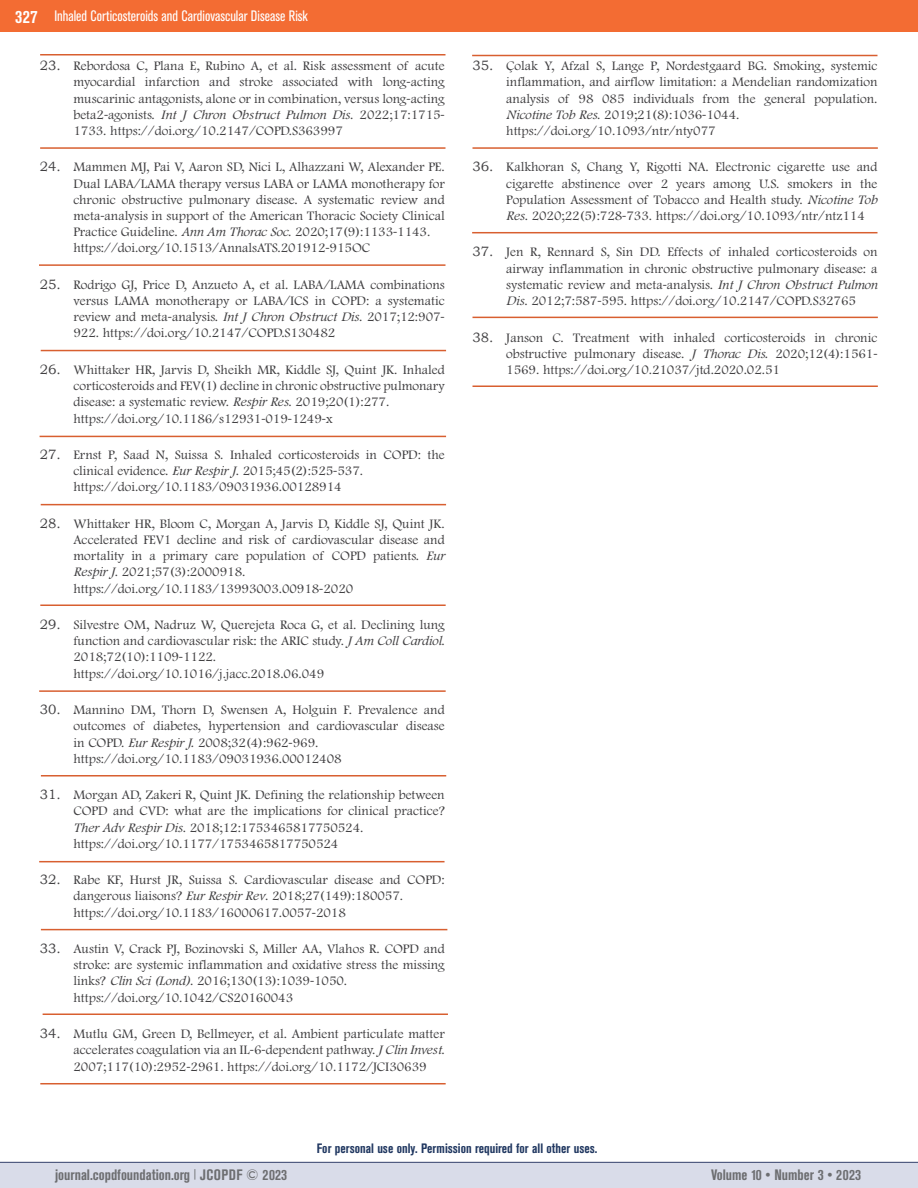
<style>
.page{position:relative;width:918px;height:1188px;background:#fff}
.page>*{position:absolute;margin:0;border:0;box-sizing:border-box;transform-origin:0 0}
.t1{font:700 condensed 15px "Akzidenz Grotesk BE";color:#6d6e71}
.t2{font:condensed 15px "Akzidenz Grotesk BE";color:#fff}
.t3{font:300 13.5px/16.2px "Footlight MT Pro";color:#414042}
.t4{font:700 condensed 13.5px "Akzidenz Grotesk BE";color:#213861}
.s1{font-weight:700;font-size:18px}
.s2{font-family:"Bookman Old Style";font-weight:400}
.s3{font-family:"Myriad Pro";font-weight:400}
.s4{font-style:italic}
</style>
<div class="page">
<div style="left:0;top:1162px;width:918px;height:26px;background:#d9dce9"></div>
<div style="left:0;top:0;width:918px;height:32px;background:#f36c33"></div>
<hr style="left:0;top:1162px;width:918px;height:1px;background:#34416b">
<hr style="left:39px;top:264px;width:407px;height:2px;background:#d85f30">
<hr style="left:40px;top:54px;width:406px;height:2px;background:#d85f30">
<hr style="left:40px;top:436px;width:406px;height:1px;background:#d85f30">
<hr style="left:41px;top:350px;width:405px;height:1px;background:#d85f30">
<hr style="left:41px;top:504px;width:405px;height:1px;background:#d85f30">
<hr style="left:39px;top:690px;width:407px;height:2px;background:#d85f30">
<hr style="left:40px;top:604px;width:406px;height:2px;background:#d85f30">
<hr style="left:40px;top:147px;width:406px;height:2px;background:#d85f30">
<hr style="left:41px;top:775px;width:405px;height:2px;background:#d85f30">
<hr style="left:39px;top:861px;width:406px;height:1px;background:#d85f30">
<hr style="left:41px;top:929px;width:406px;height:1px;background:#d85f30">
<hr style="left:43px;top:1014px;width:405px;height:1px;background:#d85f30">
<hr style="left:472px;top:55px;width:406px;height:1px;background:#d85f30">
<hr style="left:40px;top:1083px;width:406px;height:1px;background:#d85f30">
<hr style="left:472px;top:147px;width:406px;height:2px;background:#d85f30">
<hr style="left:472px;top:232px;width:406px;height:1px;background:#d85f30">
<hr style="left:472px;top:317px;width:406px;height:1px;background:#d85f30">
<hr style="left:472px;top:386px;width:406px;height:1px;background:#d85f30">
<p class="t2" style="left:15px;top:8px;width:294px"><span class="s1">327</span> Inhaled Corticosteroids and Cardiovascular Disease Risk</p>
<p class="t3" style="left:74px;top:58px;width:373px;text-align:justify;text-indent:-34px"><span class="s2">23.</span> Rebordosa C, Plana E, Rubino A, et al. Risk assessment of acute myocardial infarction and stroke associated with long<span class="s3">-</span>acting muscarinic antagonists, alone or in combination, versus long<span class="s3">-</span>acting beta2<span class="s3">-</span>agonists. <span class="s4">Int J Chron Obstruct Pulmon Dis</span>. 2022;17:1715<span class="s3">- </span>1733. https://doi.org/10.2147/COPD.S363997</p>
<p class="t3" style="left:74px;top:159px;width:373px;text-indent:-34px"><span class="s2">24.</span> Mammen MJ, Pai V, Aaron SD, Nici L, Alhazzani W, Alexander PE.<br>Dual LABA/LAMA therapy versus LABA or LAMA monotherapy for chronic obstructive pulmonary disease. A systematic review and meta<span class="s3">-</span>analysis in support of the American Thoracic Society Clinical Practice Guideline. <span class="s4">Ann Am Thorac Soc</span>. 2020;17(9):1133<span class="s3">-</span>1143. https://doi.org/10.1513/AnnalsATS.201912<span class="s3">-</span>915OC</p>
<p class="t3" style="left:74px;top:277px;width:373px;text-align:justify;text-indent:-34px"><span class="s2">25.</span> Rodrigo GJ, Price D, Anzueto A, et al. LABA/LAMA combinations versus LAMA monotherapy or LABA/ICS in COPD: a systematic review and meta<span class="s3">-</span>analysis. <span class="s4">Int J Chron Obstruct Dis</span>. 2017;12:907<span class="s3">- </span>922. https://doi.org/10.2147/COPD.S130482</p>
<p class="t3" style="left:74px;top:362px;width:373px;text-indent:-34px"><span class="s2">26.</span> Whittaker HR, Jarvis D, Sheikh MR, Kiddle SJ, Quint JK. Inhaled corticosteroids and FEV(1) decline in chronic obstructive pulmonary disease: a systematic review. <span class="s4">Respir Res</span>. 2019;20(1):277. https://doi.org/10.1186/s12931<span class="s3">-</span>019<span class="s3">-</span>1249<span class="s3">-</span>x</p>
<p class="t3" style="left:74px;top:447px;width:373px;text-indent:-34px"><span class="s2">27.</span> Ernst P, Saad N, Suissa S. Inhaled corticosteroids in COPD: the clinical evidence. <span class="s4">Eur Respir J</span>. 2015;45(2):525<span class="s3">-</span>537. https://doi.org/10.1183/09031936.00128914</p>
<p class="t3" style="left:74px;top:516px;width:373px;text-indent:-34px"><span class="s2">28.</span> Whittaker HR, Bloom C, Morgan A, Jarvis D, Kiddle SJ, Quint JK.<br>Accelerated FEV1 decline and risk of cardiovascular disease and mortality in a primary care population of COPD patients. <span class="s4">Eur Respir J</span>. 2021;57(3):2000918. https://doi.org/10.1183/13993003.00918<span class="s3">-</span>2020</p>
<p class="t3" style="left:74px;top:617px;width:373px;text-indent:-34px"><span class="s2">29.</span> Silvestre OM, Nadruz W, Querejeta Roca G, et al. Declining lung function and cardiovascular risk: the ARIC study. <span class="s4">J Am Coll Cardiol</span>.<br>2018;72(10):1109<span class="s3">-</span>1122. https://doi.org/10.1016/j.jacc.2018.06.049</p>
<p class="t3" style="left:74px;top:702px;width:373px;text-indent:-34px"><span class="s2">30.</span> Mannino DM, Thorn D, Swensen A, Holguin F. Prevalence and outcomes of diabetes, hypertension and cardiovascular disease in COPD. <span class="s4">Eur Respir J.</span> 2008;32(4):962<span class="s3">-</span>969. https://doi.org/10.1183/09031936.00012408</p>
<p class="t3" style="left:74px;top:787px;width:373px;text-indent:-34px"><span class="s2">31.</span> Morgan AD, Zakeri R, Quint JK. Defining the relationship between COPD and CVD: what are the implications for clinical practice?<br><span class="s4">Ther Adv Respir Dis</span>. 2018;12:1753465817750524. https://doi.org/10.1177/1753465817750524</p>
<p class="t3" style="left:74px;top:872px;width:373px;text-indent:-34px"><span class="s2">32.</span> Rabe KF, Hurst JR, Suissa S. Cardiovascular disease and COPD: dangerous liaisons? <span class="s4">Eur Respir Rev</span>. 2018;27(149):180057. https://doi.org/10.1183/16000617.0057<span class="s3">-</span>2018</p>
<p class="t3" style="left:74px;top:941px;width:373px;text-indent:-34px"><span class="s2">33.</span> Austin V, Crack PJ, Bozinovski S, Miller AA, Vlahos R. COPD and stroke: are systemic inflammation and oxidative stress the missing links? <span class="s4">Clin Sci (Lond)</span>. 2016;130(13):1039<span class="s3">-</span>1050. https://doi.org/10.1042/CS20160043</p>
<p class="t3" style="left:74px;top:1026px;width:373px;text-align:justify;text-indent:-34px"><span class="s2">34.</span> Mutlu GM, Green D, Bellmeyer, et al. Ambient particulate matter accelerates coagulation via an IL<span class="s3">-</span>6<span class="s3">-</span>dependent pathway. <span class="s4">J Clin Invest</span>.<br>2007;117(10):2952<span class="s3">-</span>2961. https://doi.org/10.1172/JCI30639</p>
<p class="t3" style="left:506px;top:58px;width:373px;text-indent:-34px"><span class="s2">35.</span> Çolak Y, Afzal S, Lange P, Nordestgaard BG. Smoking, systemic inflammation, and airflow limitation: a Mendelian randomization analysis of 98 085 individuals from the general population.<br><span class="s4">Nicotine Tob Res</span>. 2019;21(8):1036<span class="s3">-</span>1044. https://doi.org/10.1093/ntr/nty077</p>
<p class="t3" style="left:506px;top:159px;width:373px;text-align:justify;text-indent:-34px"><span class="s2">36.</span> Kalkhoran S, Chang Y, Rigotti NA. Electronic cigarette use and cigarette abstinence over 2 years among U.S. smokers in the Population Assessment of Tobacco and Health study. <span class="s4">Nicotine Tob Res</span>. 2020;22(5):728<span class="s3">-</span>733. https://doi.org/10.1093/ntr/ntz114</p>
<p class="t3" style="left:506px;top:244px;width:373px;text-align:justify;text-indent:-34px"><span class="s2">37.</span> Jen R, Rennard S, Sin DD. Effects of inhaled corticosteroids on airway inflammation in chronic obstructive pulmonary disease: a systematic review and meta<span class="s3">-</span>analysis. <span class="s4">Int J Chron Obstruct Pulmon Dis</span>. 2012;7:587<span class="s3">-</span>595. https://doi.org/10.2147/COPD.S32765</p>
<p class="t3" style="left:506px;top:329px;width:373px;text-align:justify;text-indent:-34px"><span class="s2">38.</span> Janson C. Treatment with inhaled corticosteroids in chronic obstructive pulmonary disease. <span class="s4">J Thorac Dis.</span> 2020;12(4):1561<span class="s3">- </span>1569. https://doi.org/10.21037/jtd.2020.02.51</p>
<p class="t4" style="left:317px;top:1141px;width:282px">For personal use only. Permission required for all other uses.</p>
<p class="t1" style="left:55px;top:1166px;width:234px">journal.copdfoundation.org <sup>|</sup> JCOPDF © 2023</p>
<p class="t1" style="left:711px;top:1166px;width:151px">Volume 10 • Number 3 • 2023</p>
</div>
